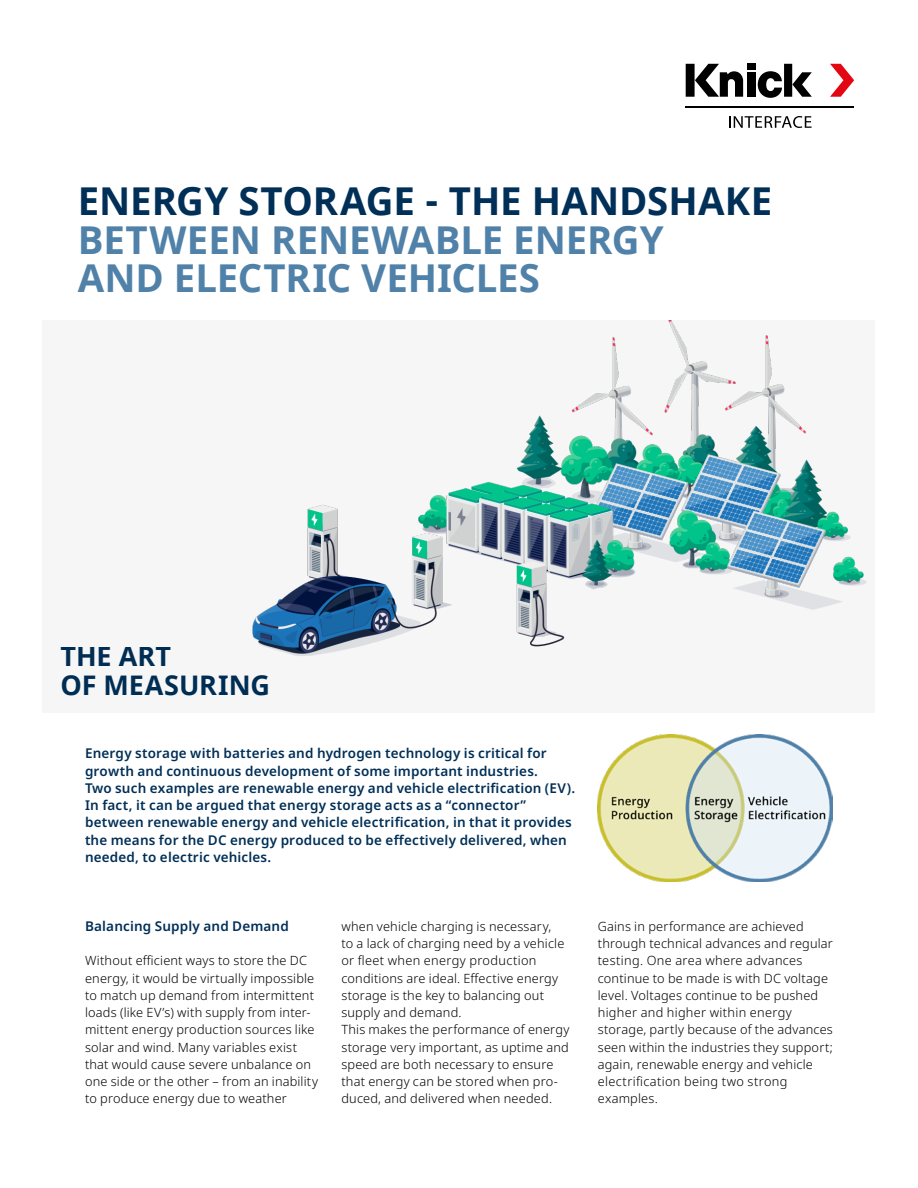
<style>
.page{position:relative;width:918px;height:1188px;background:#fff}
.page>*{position:absolute;margin:0;border:0;box-sizing:border-box;transform-origin:0 0}
.Headline_1{font:700 38.4px/38.4px "Noto Sans";color:#5081a9}
.t1{font:700 27px/28.5px "Noto Sans";color:#002f57}
.Copy_Bold{font:600 13.5px/17.2px "Noto Sans";letter-spacing:.01em;color:#002f57}
.Copy{font:300 12.75px/17.2px "Noto Sans";letter-spacing:.015em;color:#000}
.s1{color:#002f57}
</style>
<div class="page">
<img style="left:598px;top:735px;width:235px;height:147px">
<div style="left:43px;top:320px;width:832px;height:393px;background:#f6f6f6"></div>
<img style="left:252px;top:320px;width:615px;height:336px">
<div style="left:686px;top:64px;width:9px;height:33px;background:#000"></div>
<div style="left:747px;top:72px;width:8px;height:25px;background:#000"></div>
<div style="left:747px;top:64px;width:8px;height:6px;background:#000"></div>
<svg style="left:758px;top:71px;width:24px;height:27px"></svg>
<div style="left:784px;top:64px;width:8px;height:33px;background:#000"></div>
<svg style="left:792px;top:72px;width:20px;height:25px"></svg>
<svg style="left:695px;top:64px;width:48px;height:33px"></svg>
<svg style="left:830px;top:64px;width:24px;height:33px"></svg>
<hr style="left:686px;top:106px;width:168px;height:1px;background:#000">
<svg style="left:729px;top:116px;width:83px;height:12px"></svg>
<p class="Headline_1" style="left:78px;top:183px;width:696px"><span class="s1">ENERGY STORAGE - THE HANDSHAKE<br></span>BETWEEN RENEWABLE ENERGY<br>AND ELECTRIC VEHICLES</p>
<h2 class="t1" style="left:60px;top:643px;width:211px">THE ART<br>OF MEASURING</h2>
<p class="Copy_Bold" style="left:85px;top:745px;width:492px">Energy storage with batteries and hydrogen technology is critical for growth and continuous development of some important industries.<br>Two such examples are renewable energy and vehicle electrification (EV).<br>In fact, it can be argued that energy storage acts as a “connector” between renewable energy and vehicle electrification, in that it provides the means for the DC energy produced to be effectively delivered, when needed, to electric vehicles.</p>
<p class="Copy_Bold" style="left:85px;top:918px;width:205px">Balancing Supply and Demand</p>
<p class="Copy" style="left:85px;top:952px;width:234px">Without efficient ways to store the DC energy, it would be virtually impossible to match up demand from intermittent loads (like EV’s) with supply from inter&shy;mittent energy production sources like solar and wind. Many variables exist that would cause severe unbalance on one side or the other – from an inability to produce energy due to weather</p>
<p class="Copy" style="left:341px;top:918px;width:225px">when vehicle charging is necessary, to a lack of charging need by a vehicle or fleet when energy production conditions are ideal. Effective energy storage is the key to balancing out supply and demand.</p>
<p class="Copy" style="left:341px;top:1021px;width:229px">This makes the performance of energy storage very important, as uptime and speed are both necessary to ensure that energy can be stored when pro&shy;duced, and delivered when needed.</p>
<p class="Copy" style="left:598px;top:918px;width:237px">Gains in performance are achieved through technical advances and regular testing. One area where advances continue to be made is with DC voltage level. Voltages continue to be pushed higher and higher within energy storage, partly because of the advances seen within the industries they support; again, renewable energy and vehicle electrification being two strong examples.</p>
</div>
